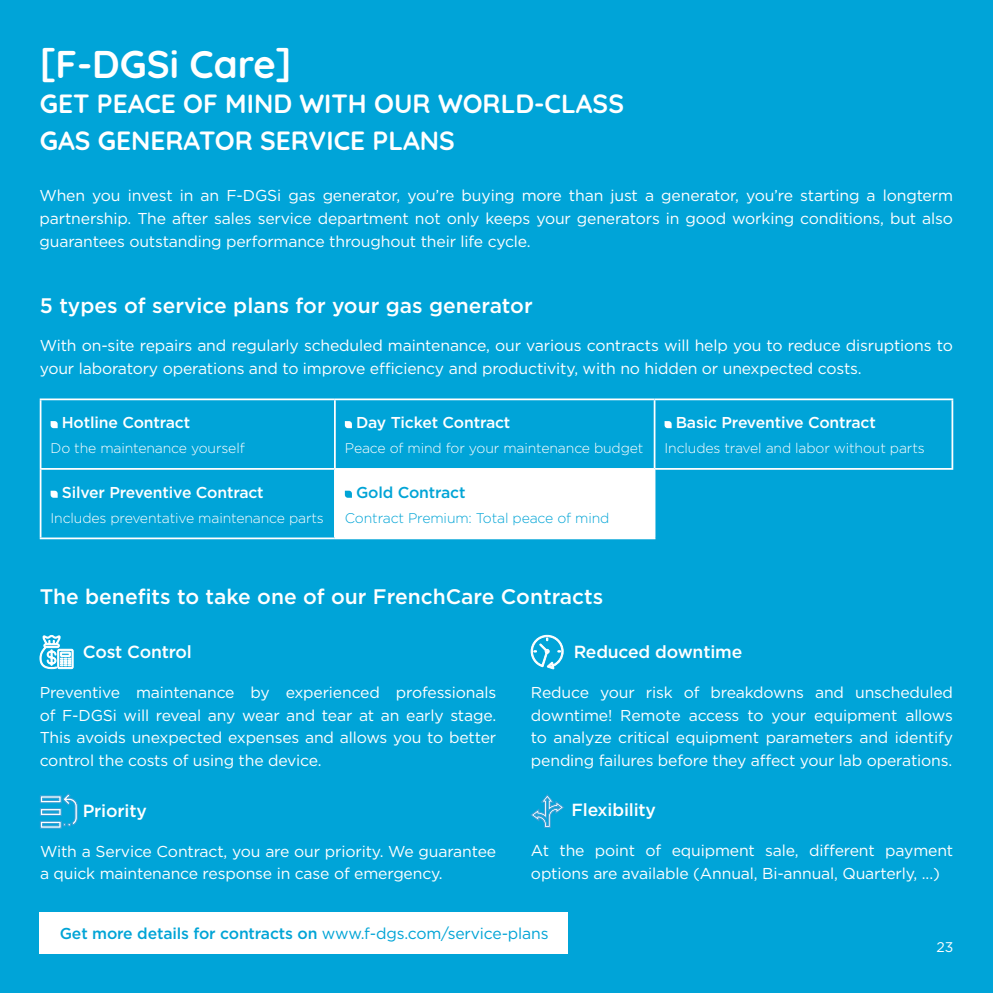
<style>
.page{position:relative;width:993px;height:993px;background:#fff}
.page>*{position:absolute;margin:0;border:0;box-sizing:border-box;transform-origin:0 0}
.t1{font:700 38.5px "Quicksand";color:#fff}
.t2{font:700 26.25px/36.8px "Quicksand";color:#fff}
.t3{font:500 21px "Gotham";color:#fff}
.t4{font:500 17.5px "Gotham";letter-spacing:-.01em;color:#fff}
.t5{font:15.75px/22.8px "Gotham";letter-spacing:-.01em;color:#fff;text-align:justify}
.t6{font:500 15.75px "Gotham";letter-spacing:-.01em;color:#fff}
.t7{font:500 15.75px "Gotham";letter-spacing:-.01em;color:#00a4d6}
.t8{font:300 14px "Gotham";letter-spacing:-.01em;color:#fff}
.t9{font:300 14px "Gotham";letter-spacing:-.01em;color:#00a4d6}
.t10{font:14px "Gotham";color:#fff}
.s1{font-weight:400}
</style>
<div class="page">
<div style="left:0;top:0;width:992px;height:992px;background:#00a4d8"></div>
<div style="left:335px;top:468px;width:319px;height:70px;background:#fff"></div>
<hr style="left:334px;top:400px;width:1px;height:68px;background:#fff">
<hr style="left:653px;top:400px;width:2px;height:68px;background:#fff">
<hr style="left:951px;top:400px;width:1px;height:68px;background:#fff">
<hr style="left:334px;top:469px;width:1px;height:68px;background:#fff">
<hr style="left:653px;top:469px;width:2px;height:68px;background:#fff">
<hr style="left:40px;top:398px;width:295px;height:2px;background:#fff">
<hr style="left:40px;top:400px;width:1px;height:68px;background:#fff">
<hr style="left:335px;top:398px;width:319px;height:2px;background:#fff">
<hr style="left:654px;top:398px;width:298px;height:2px;background:#fff">
<hr style="left:40px;top:468px;width:295px;height:1px;background:#fff">
<hr style="left:40px;top:469px;width:1px;height:68px;background:#fff">
<hr style="left:654px;top:468px;width:298px;height:1px;background:#fff">
<hr style="left:40px;top:537px;width:295px;height:2px;background:#fff">
<hr style="left:335px;top:537px;width:320px;height:2px;background:#fff">
<svg style="left:51px;top:421px;width:7px;height:7px"></svg>
<svg style="left:345px;top:421px;width:7px;height:7px"></svg>
<svg style="left:664px;top:421px;width:7px;height:7px"></svg>
<svg style="left:51px;top:490px;width:7px;height:7px"></svg>
<svg style="left:345px;top:490px;width:7px;height:7px"></svg>
<svg style="left:40px;top:793px;width:38px;height:35px"></svg>
<svg style="left:530px;top:794px;width:33px;height:33px"></svg>
<svg style="left:39px;top:635px;width:35px;height:34px"></svg>
<svg style="left:530px;top:634px;width:33px;height:36px"></svg>
<div style="left:40px;top:911px;width:527px;height:41px;background:#fff"></div>
<h1 class="t1" style="left:40px;top:33px;width:253px">[F-DGSi Care]</h1>
<h2 class="t2" style="left:40px;top:83px;width:585px">GET PEACE OF MIND WITH OUR WORLD-CLASS<br>GAS GENERATOR SERVICE PLANS</h2>
<p class="t5" style="left:40px;top:184px;width:914px">When you invest in an F-DGSi gas generator, you’re buying more than just a generator, you’re starting a longterm partnership. The after sales service department not only keeps your generators in good working conditions, but also guarantees outstanding performance throughout their life cycle.</p>
<h3 class="t3" style="left:40px;top:292px;width:494px">5 types of service plans for your gas generator</h3>
<p class="t5" style="left:40px;top:333px;width:914px">With on-site repairs and regularly scheduled maintenance, our various contracts will help you to reduce disruptions to your laboratory operations and to improve efficiency and productivity, with no hidden or unexpected costs.</p>
<p class="t6" style="left:62px;top:412px;width:130px">Hotline Contract</p>
<p class="t8" style="left:51px;top:440px;width:196px">Do the maintenance yourself</p>
<p class="t6" style="left:62px;top:481px;width:203px">Silver Preventive Contract</p>
<p class="t8" style="left:51px;top:510px;width:275px">Includes preventative maintenance parts</p>
<p class="t6" style="left:356px;top:412px;width:156px">Day Ticket Contract</p>
<p class="t8" style="left:345px;top:440px;width:300px">Peace of mind for your maintenance budget</p>
<p class="t7" style="left:356px;top:481px;width:111px">Gold Contract</p>
<p class="t9" style="left:345px;top:510px;width:266px">Contract Premium: Total peace of mind</p>
<p class="t6" style="left:675px;top:412px;width:201px">Basic Preventive Contract</p>
<p class="t8" style="left:664px;top:440px;width:262px">Includes travel and labor without parts</p>
<h3 class="t3" style="left:40px;top:583px;width:565px">The benefits to take one of our FrenchCare Contracts</h3>
<p class="t4" style="left:83px;top:639px;width:111px">Cost Control</p>
<p class="t5" style="left:40px;top:680px;width:458px">Preventive maintenance by experienced professionals of F-DGSi will reveal any wear and tear at an early stage.<br>This avoids unexpected expenses and allows you to better control the costs of using the device.</p>
<p class="t4" style="left:83px;top:798px;width:66px">Priority</p>
<p class="t5" style="left:40px;top:839px;width:457px">With a Service Contract, you are our priority. We guarantee a quick maintenance response in case of emergency.</p>
<p class="t4" style="left:573px;top:639px;width:170px">Reduced downtime</p>
<p class="t5" style="left:531px;top:680px;width:423px">Reduce your risk of breakdowns and unscheduled downtime! Remote access to your equipment allows to analyze critical equipment parameters and identify pending failures before they affect your lab operations.</p>
<p class="t4" style="left:571px;top:798px;width:86px">Flexibility</p>
<p class="t5" style="left:531px;top:838px;width:423px">At the point of equipment sale, different payment options are available (Annual, Bi-annual, Quarterly, ...)</p>
<p class="t7" style="left:60px;top:922px;width:490px">Get more details for contracts on <span class="s1">www.f-dgs.com/service-plans</span></p>
<p class="t10" style="left:936px;top:937px;width:18px">23</p>
</div>
